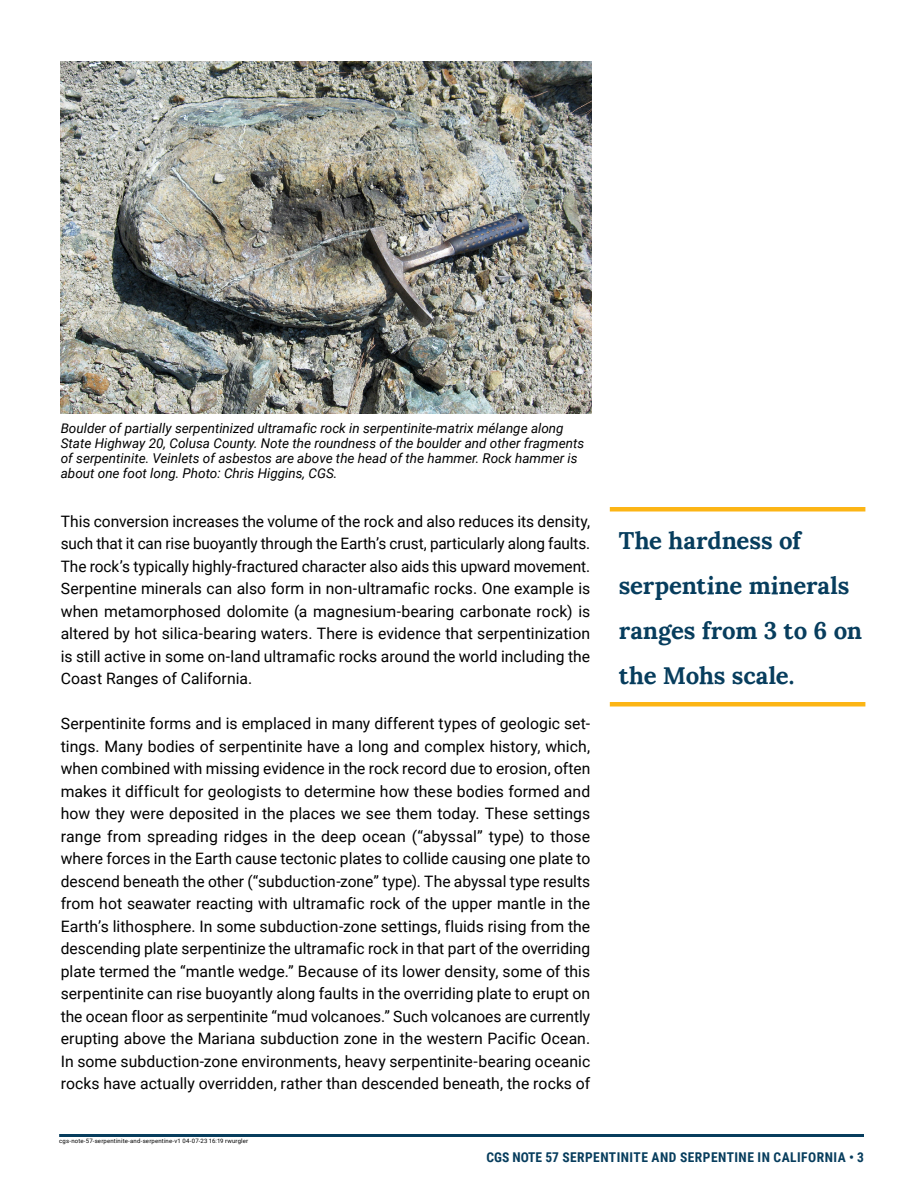
<style>
.page{position:relative;width:918px;height:1188px;background:#fff}
.page>*{position:absolute;margin:0;border:0;box-sizing:border-box;transform-origin:0 0}
.t1{font:700 24px/45px "Lora";letter-spacing:-.005em;color:#073d5d}
.t2{font:15.75px/22.5px "Roboto";letter-spacing:.005em;color:#000;text-align:justify}
.t3{font:italic 13.5px/15px "Roboto";color:#000}
.t4{font:700 13.5px "Roboto Condensed";letter-spacing:.035em;color:#073d5d}
.t5{font:6px "Roboto";letter-spacing:.025em;color:#000}
</style>
<div class="page">
<hr style="left:59px;top:1134px;width:805px;height:3px;background:#073d5d">
<img style="left:61px;top:61px;width:531px;height:353px">
<div style="left:610px;top:507px;width:255px;height:5px;background:#fcb515"></div>
<hr style="left:610px;top:702px;width:255px;height:4px;background:#fcb515">
<p class="t3" style="left:61px;top:420px;width:525px">Boulder of partially serpentinized ultramafic rock in serpentinite-matrix mélange along State Highway 20, Colusa County. Note the roundness of the boulder and other fragments of serpentinite. Veinlets of asbestos are above the head of the hammer. Rock hammer is about one foot long. Photo: Chris Higgins, CGS.</p>
<p class="t2" style="left:61px;top:509px;width:531px">This conversion increases the volume of the rock and also reduces its density, such that it can rise buoyantly through the Earth’s crust, particularly along faults.<br>The rock’s typically highly-fractured character also aids this upward movement.<br>Serpentine minerals can also form in non-ultramafic rocks. One example is when metamorphosed dolomite (a magnesium-bearing carbonate rock) is altered by hot silica-bearing waters. There is evidence that serpentinization is still active in some on-land ultramafic rocks around the world including the Coast Ranges of California.</p>
<p class="t2" style="left:61px;top:712px;width:531px">Serpentinite forms and is emplaced in many different types of geologic set&shy;tings. Many bodies of serpentinite have a long and complex history, which, when combined with missing evidence in the rock record due to erosion, often makes it difficult for geologists to determine how these bodies formed and how they were deposited in the places we see them today. These settings range from spreading ridges in the deep ocean (“abyssal” type) to those where forces in the Earth cause tectonic plates to collide causing one plate to descend beneath the other (“subduction-zone” type). The abyssal type results from hot seawater reacting with ultramafic rock of the upper mantle in the Earth’s lithosphere. In some subduction-zone settings, fluids rising from the descending plate serpentinize the ultramafic rock in that part of the overriding plate termed the “mantle wedge.” Because of its lower density, some of this serpentinite can rise buoyantly along faults in the overriding plate to erupt on the ocean floor as serpentinite “mud volcanoes.” Such volcanoes are currently erupting above the Mariana subduction zone in the western Pacific Ocean.<br>In some subduction-zone environments, heavy serpentinite-bearing oceanic rocks have actually overridden, rather than descended beneath, the rocks of</p>
<p class="t5" style="left:59px;top:1137px;width:191px">cgs-note-57-serpentinite-and-serpentine-v1 04-07-23 16:19 rwurgler</p>
<p class="t1" style="left:619px;top:515px;width:245px">The hardness of serpentine minerals ranges from 3 to 6 on the Mohs scale.</p>
<p class="t4" style="left:486px;top:1147px;width:379px">CGS NOTE 57 SERPENTINITE AND SERPENTINE IN CALIFORNIA • 3</p>
</div>
